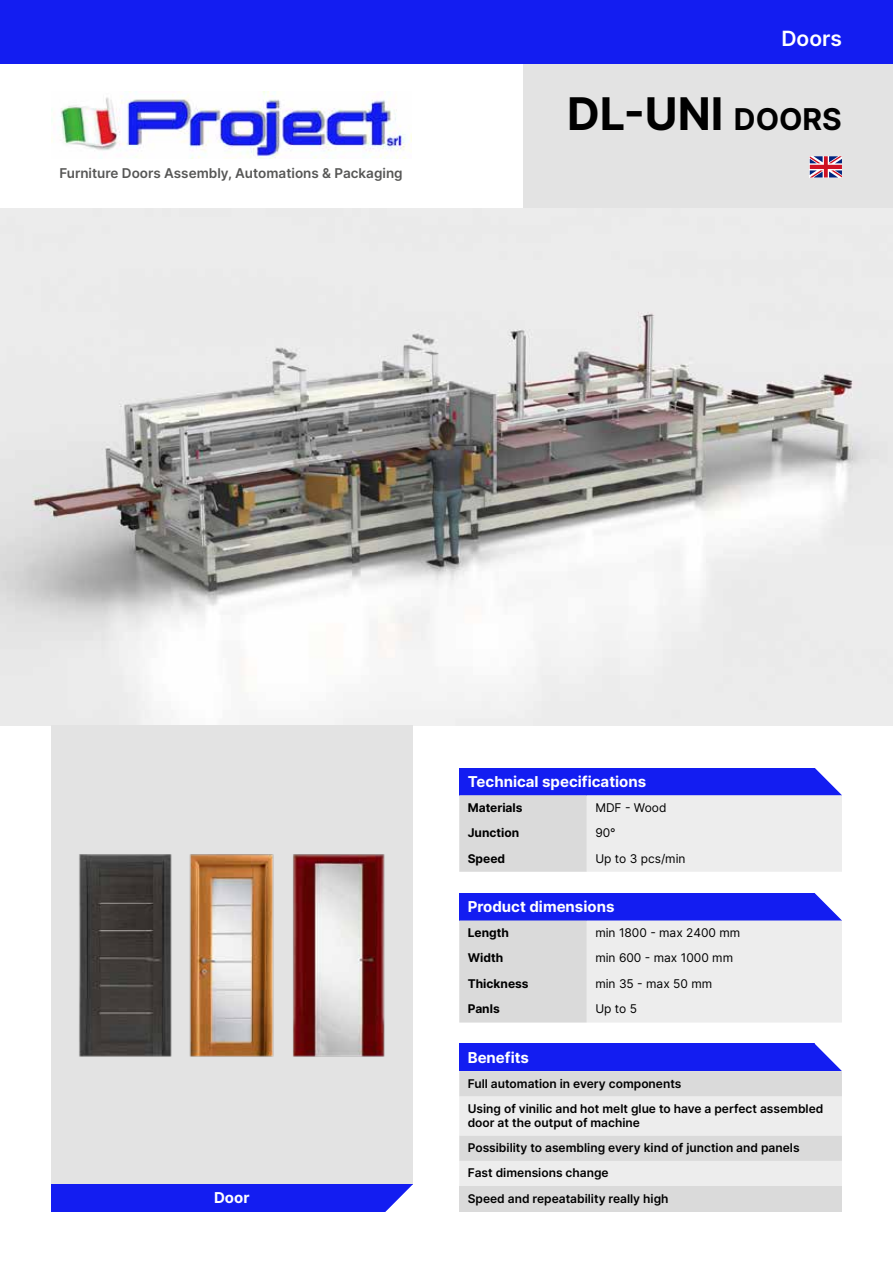
<style>
.page{position:relative;width:893px;height:1263px;background:#fff}
.page>*{position:absolute;margin:0;border:0;box-sizing:border-box;transform-origin:0 0}
.t1{font:700 45px "Inter";color:#000}
.t2{font:600 21px "Inter";color:#fff}
.t3{font:700 15px "Inter";color:#fff}
.t4{font:600 13.5px "Inter";color:#575756}
.t5{font:600 12px/25.2px "Inter";color:#000}
.t6{font:12px "Inter";color:#000}
.t7{font:700 12px "Inter";color:#000}
.s1{font-size:30px}
</style>
<div class="page">
<div style="left:0;top:0;width:893px;height:64px;background:#131df1"></div>
<div style="left:523px;top:64px;width:370px;height:144px;background:#e3e3e3"></div>
<img style="left:0;top:208px;width:893px;height:518px">
<div style="left:51px;top:726px;width:361px;height:459px;background:#e3e3e3"></div>
<img style="left:79px;top:854px;width:93px;height:203px">
<img style="left:189px;top:854px;width:85px;height:203px">
<img style="left:293px;top:854px;width:92px;height:203px">
<img style="left:51px;top:91px;width:360px;height:68px">
<svg style="left:810px;top:156px;width:32px;height:22px"></svg>
<svg style="left:459px;top:768px;width:383px;height:104px;background:#b1b4e9"></svg>
<svg style="left:459px;top:893px;width:383px;height:129px;background:#bbbde9"></svg>
<div style="left:459px;top:1186px;width:383px;height:26px;background:#dadada"></div>
<svg style="left:459px;top:1043px;width:383px;height:143px;background:#bdbfe7"></svg>
<div style="left:51px;top:1185px;width:361px;height:27px;background:#131df1"></div>
<svg style="left:385px;top:1185px;width:27px;height:27px"></svg>
<h2 class="t2" style="left:781px;top:23px;width:62px">Doors</h2>
<p class="t4" style="left:59px;top:163px;width:345px">Furniture Doors Assembly, Automations &amp; Packaging</p>
<h1 class="t1" style="left:567px;top:81px;width:276px">DL-UNI <span class="s1">DOORS</span></h1>
<p class="t3" style="left:468px;top:770px;width:180px">Technical specifications</p>
<p class="t7" style="left:468px;top:798px;width:56px">Materials</p>
<p class="t6" style="left:595px;top:798px;width:73px">MDF - Wood</p>
<p class="t7" style="left:468px;top:824px;width:53px">Junction</p>
<p class="t6" style="left:595px;top:824px;width:22px">90°</p>
<p class="t7" style="left:468px;top:849px;width:39px">Speed</p>
<p class="t6" style="left:595px;top:849px;width:92px">Up to 3 pcs/min</p>
<p class="t3" style="left:468px;top:896px;width:148px">Product dimensions</p>
<p class="t7" style="left:468px;top:924px;width:43px">Length</p>
<p class="t6" style="left:595px;top:924px;width:146px">min 1800 - max 2400 mm</p>
<p class="t7" style="left:468px;top:949px;width:37px">Width</p>
<p class="t6" style="left:595px;top:949px;width:139px">min 600 - max 1000 mm</p>
<p class="t7" style="left:468px;top:975px;width:62px">Thickness</p>
<p class="t6" style="left:595px;top:975px;width:118px">min 35 - max 50 mm</p>
<p class="t7" style="left:468px;top:1000px;width:34px">Panls</p>
<p class="t6" style="left:595px;top:1000px;width:43px">Up to 5</p>
<p class="t3" style="left:468px;top:1046px;width:63px">Benefits</p>
<p class="t5" style="left:468px;top:1070px;width:357px">Full automation in every components<br>Using of vinilic and hot melt glue to have a perfect assembled</p>
<p class="t5" style="left:468px;top:1110px;width:333px">door at the output of machine<br>Possibility to asembling every kind of junction and panels<br>Fast dimensions change</p>
<p class="t3" style="left:214px;top:1187px;width:37px">Door</p>
<p class="t5" style="left:468px;top:1186px;width:202px">Speed and repeatability really high</p>
</div>
